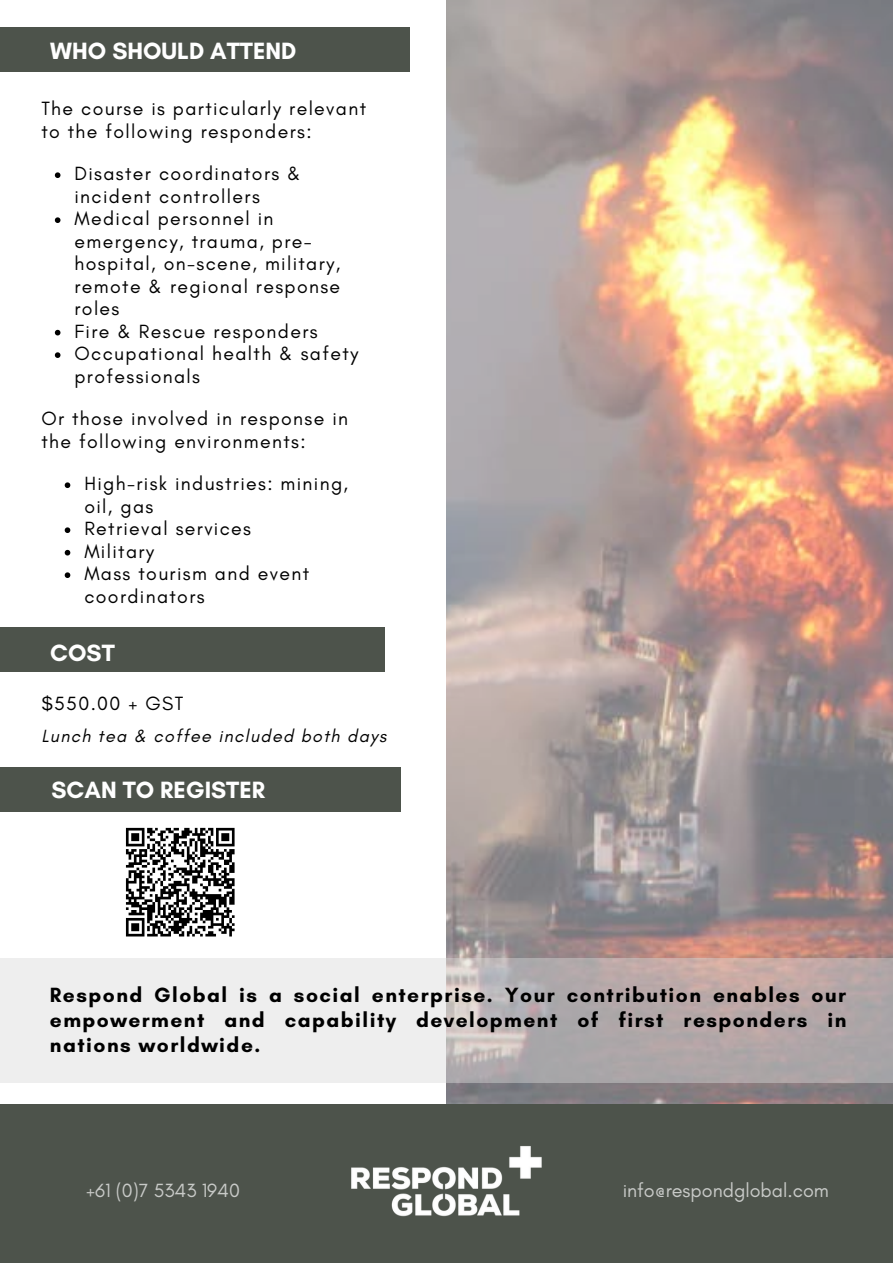
<style>
.page{position:relative;width:893px;height:1264px;background:#fff}
.page>*{position:absolute;margin:0;border:0;box-sizing:border-box;transform-origin:0 0}
.t1{font:700 24px "Glacial Indifference";color:#fff}
.t2{font:700 21px/24.8px "Glacial Indifference";letter-spacing:.07em;color:#000;text-align:justify}
.t3{font:19.8px "Glacial Indifference";color:#fff}
.t4{font:19.5px/22.5px "Glacial Indifference";letter-spacing:.07em;color:#000}
.t5{font:19.5px "Glacial Indifference";color:#fff}
.t6{font:italic 18px "Glacial Indifference";letter-spacing:.07em;color:#000}
</style>
<div class="page">
<img style="left:446px;top:0;width:446px;height:1104px">
<div style="left:0;top:27px;width:410px;height:44px;background:#4d534b"></div>
<div style="left:0;top:1104px;width:892px;height:158px;background:#4d534b"></div>
<img style="left:351px;top:1146px;width:191px;height:71px">
<svg style="left:0;top:957px;width:892px;height:125px"></svg>
<div style="left:0;top:627px;width:384px;height:45px;background:#4d534b"></div>
<div style="left:0;top:767px;width:400px;height:45px;background:#4d534b"></div>
<svg style="left:125px;top:827px;width:110px;height:110px"></svg>
<svg style="left:55px;top:172px;width:5px;height:6px"></svg>
<svg style="left:55px;top:217px;width:5px;height:6px"></svg>
<svg style="left:55px;top:330px;width:5px;height:5px"></svg>
<svg style="left:55px;top:352px;width:5px;height:6px"></svg>
<svg style="left:65px;top:482px;width:5px;height:6px"></svg>
<svg style="left:65px;top:527px;width:5px;height:6px"></svg>
<svg style="left:65px;top:550px;width:5px;height:5px"></svg>
<svg style="left:65px;top:572px;width:5px;height:6px"></svg>
<p class="t1" style="left:50px;top:36px;width:247px">WHO SHOULD ATTEND</p>
<p class="t4" style="left:41px;top:97px;width:326px">The course is particularly relevant to the following responders:</p>
<p class="t4" style="left:74px;top:162px;width:285px">Disaster coordinators &amp; incident controllers<br>Medical personnel in emergency, trauma, pre&shy;hospital, on-scene, military, remote &amp; regional response roles<br>Fire &amp; Rescue responders<br>Occupational health &amp; safety professionals</p>
<p class="t4" style="left:41px;top:407px;width:308px">Or those involved in response in the following environments:</p>
<p class="t4" style="left:84px;top:472px;width:265px">High-risk industries: mining, oil, gas<br>Retrieval services<br>Military<br>Mass tourism and event coordinators</p>
<p class="t1" style="left:50px;top:638px;width:66px">COST</p>
<p class="t4" style="left:41px;top:692px;width:143px">$550.00 + GST</p>
<p class="t6" style="left:41px;top:724px;width:346px">Lunch tea &amp; coffee included both days</p>
<p class="t1" style="left:51px;top:774px;width:215px">SCAN TO REGISTER</p>
<p class="t2" style="left:50px;top:982px;width:798px">Respond Global is a social enterprise. Your contribution enables our empowerment and capability development of first responders in nations worldwide.</p>
<p class="t5" style="left:86px;top:1178px;width:155px">+61 (0)7 5343 1940</p>
<p class="t3" style="left:622px;top:1178px;width:208px">info@respondglobal.com</p>
</div>
